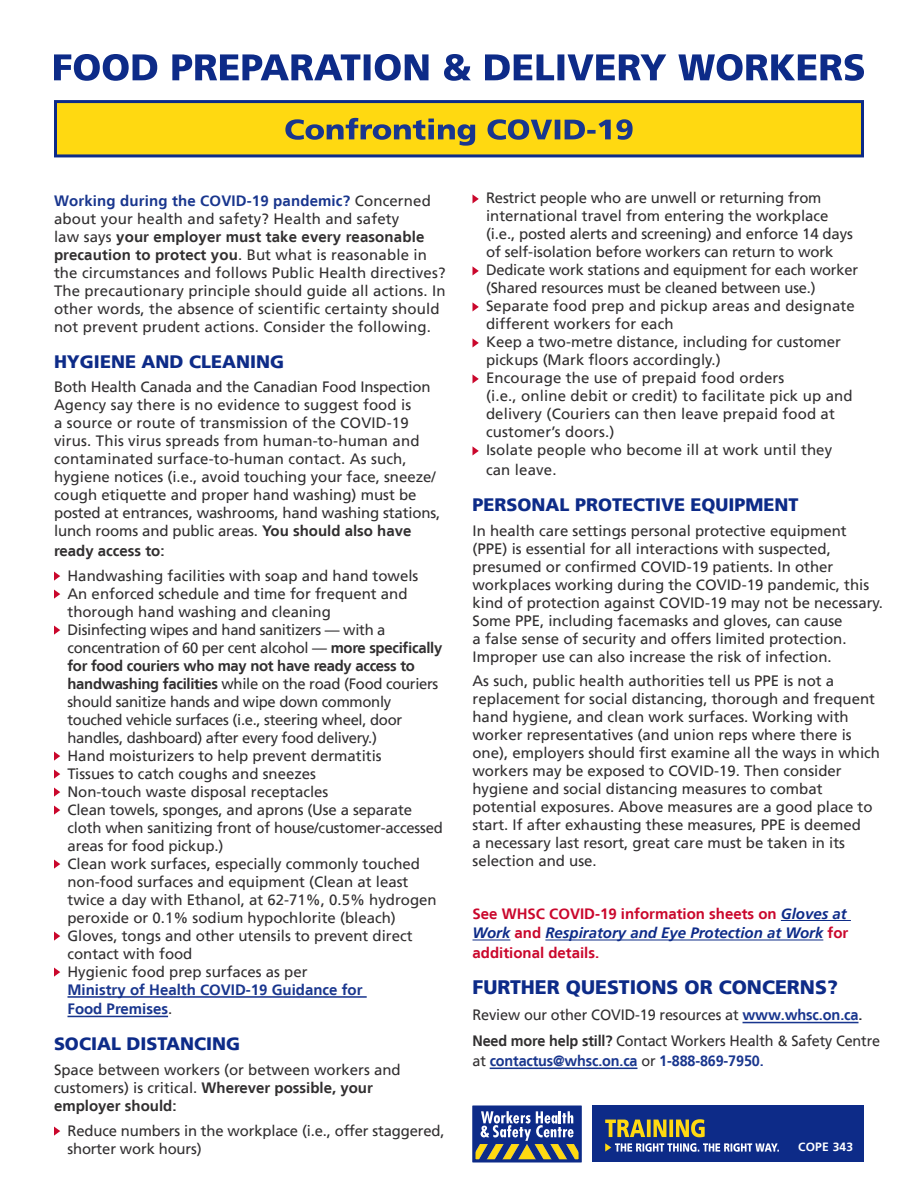
<style>
.page{position:relative;width:918px;height:1188px;background:#fff}
.page>*{position:absolute;margin:0;border:0;box-sizing:border-box;transform-origin:0 0}
.t1{font:900 19.5px "Frutiger LT";color:#0d2b88}
.t2{font:900 18px "Frutiger LT";color:#0d2b88}
.t3{font:15px/18px "Frutiger LT";color:#312f30}
.t4{font:15px/18px "Frutiger LT";letter-spacing:-.02em;color:#312f30}
.t5{font:700 15px/19.5px "Frutiger LT";color:#ca072c;text-align:justify}
.t6{font:15px/19.5px "Frutiger LT";color:#312f30;scale:.96 1}
.t7{font:700 15px/18px "Frutiger LT";color:#19368e}
.t8{font:700 15px "Frutiger LT";color:#312f30}
.t9{font:700 12px "Frutiger LT";letter-spacing:.02em;color:#fff}
.s1{font-weight:700;color:#19368e}
.s2{font-weight:700}
.s3{font-weight:400;color:#312f30}
.s4{font-style:italic;color:#0d2b88}
</style>
<div class="page">
<div style="left:54px;top:100px;width:810px;height:57px;background:#ffd911;border:3px solid #0d2b88"></div>
<svg style="left:285px;top:118px;width:348px;height:28px"></svg>
<svg style="left:54px;top:54px;width:810px;height:27px"></svg>
<div style="left:592px;top:1106px;width:272px;height:56px;background:#0d2b88"></div>
<svg style="left:476px;top:1110px;width:102px;height:48px;background:#62708f"></svg>
<div style="left:472px;top:1106px;width:110px;height:56px;border:3px solid #0d2b88"></div>
<svg style="left:605px;top:1119px;width:100px;height:18px"></svg>
<svg style="left:605px;top:1143px;width:174px;height:9px"></svg>
<hr style="left:68px;top:996px;width:299px;height:2px;background:#19368e">
<hr style="left:68px;top:1016px;width:100px;height:1px;background:#19368e">
<svg style="left:54px;top:572px;width:6px;height:9px"></svg>
<svg style="left:54px;top:590px;width:6px;height:9px"></svg>
<svg style="left:54px;top:626px;width:6px;height:9px"></svg>
<svg style="left:54px;top:752px;width:6px;height:9px"></svg>
<svg style="left:54px;top:770px;width:6px;height:9px"></svg>
<svg style="left:54px;top:788px;width:6px;height:9px"></svg>
<svg style="left:54px;top:806px;width:6px;height:9px"></svg>
<svg style="left:54px;top:860px;width:6px;height:9px"></svg>
<svg style="left:54px;top:932px;width:6px;height:9px"></svg>
<svg style="left:54px;top:968px;width:6px;height:9px"></svg>
<svg style="left:54px;top:1127px;width:6px;height:9px"></svg>
<hr style="left:781px;top:920px;width:70px;height:1px;background:#0d2b88">
<hr style="left:472px;top:940px;width:38px;height:1px;background:#0d2b88">
<hr style="left:545px;top:940px;width:278px;height:1px;background:#0d2b88">
<hr style="left:743px;top:1022px;width:116px;height:1px;background:#19368e">
<hr style="left:490px;top:1068px;width:147px;height:1px;background:#19368e">
<svg style="left:472px;top:194px;width:7px;height:9px"></svg>
<svg style="left:472px;top:266px;width:7px;height:9px"></svg>
<svg style="left:472px;top:302px;width:7px;height:9px"></svg>
<svg style="left:472px;top:338px;width:7px;height:9px"></svg>
<svg style="left:472px;top:374px;width:7px;height:9px"></svg>
<svg style="left:472px;top:446px;width:7px;height:9px"></svg>
<p class="t3" style="left:54px;top:192px;width:393px"><span class="s1">Working during the COVID-19 pandemic?</span> Concerned about your health and safety? Health and safety<br>law says <span class="s2">your employer must take every reasonable precaution to protect you</span>. But what is reasonable in the circumstances and follows Public Health directives?<br>The precautionary principle should guide all actions. In other words, the absence of scientific certainty should not prevent prudent actions. Consider the following.</p>
<p class="t2" style="left:54px;top:350px;width:232px">HYGIENE AND CLEANING</p>
<p class="t3" style="left:54px;top:378px;width:388px">Both Health Canada and the Canadian Food Inspection Agency say there is no evidence to suggest food is<br>a source or route of transmission of the COVID-19 virus. This virus spreads from human-to-human and contaminated surface-to-human contact. As such, hygiene notices (i.e., avoid touching your face, sneeze/ cough etiquette and proper hand washing) must be posted at entrances, washrooms, hand washing stations, lunch rooms and public areas. <span class="s2">You should also have</span></p>
<p class="t8" style="left:54px;top:542px;width:112px">ready access to:</p>
<p class="t3" style="left:68px;top:567px;width:352px">Handwashing facilities with soap and hand towels</p>
<p class="t3" style="left:68px;top:585px;width:342px">An enforced schedule and time for frequent and thorough hand washing and cleaning</p>
<p class="t4" style="left:68px;top:621px;width:376px">Disinfecting wipes and hand sanitizers — with a concentration of 60 per cent alcohol — <span class="s2">more specifically for food couriers who may not have ready access to handwashing facilities</span> while on the road (Food couriers should sanitize hands and wipe down commonly touched vehicle surfaces (i.e., steering wheel, door handles, dashboard) after every food delivery.)</p>
<p class="t3" style="left:68px;top:747px;width:316px">Hand moisturizers to help prevent dermatitis</p>
<p class="t3" style="left:68px;top:765px;width:250px">Tissues to catch coughs and sneezes</p>
<p class="t3" style="left:68px;top:783px;width:262px">Non-touch waste disposal receptacles</p>
<p class="t3" style="left:68px;top:801px;width:377px">Clean towels, sponges, and aprons (Use a separate cloth when sanitizing front of house/customer-accessed areas for food pickup.)</p>
<p class="t3" style="left:68px;top:855px;width:371px">Clean work surfaces, especially commonly touched non-food surfaces and equipment (Clean at least twice a day with Ethanol, at 62-71%, 0.5% hydrogen peroxide or 0.1% sodium hypochlorite (bleach)</p>
<p class="t3" style="left:68px;top:927px;width:347px">Gloves, tongs and other utensils to prevent direct contact with food</p>
<p class="t7" style="left:68px;top:963px;width:297px"><span class="s3">Hygienic food prep surfaces as per<br></span>Ministry of Health COVID-19 Guidance for</p>
<p class="t7" style="left:68px;top:1000px;width:106px">Food Premises<span class="s3">.</span></p>
<p class="t2" style="left:54px;top:1033px;width:188px">SOCIAL DISTANCING</p>
<p class="t3" style="left:54px;top:1061px;width:348px">Space between workers (or between workers and customers) is critical. <span class="s2">Wherever possible, your employer should:</span></p>
<p class="t3" style="left:68px;top:1122px;width:379px">Reduce numbers in the workplace (i.e., offer staggered, shorter work hours)</p>
<p class="t3" style="left:486px;top:189px;width:369px">Restrict people who are unwell or returning from international travel from entering the workplace (i.e., posted alerts and screening) and enforce 14 days of self-isolation before workers can return to work</p>
<p class="t3" style="left:486px;top:261px;width:374px">Dedicate work stations and equipment for each worker (Shared resources must be cleaned between use.)</p>
<p class="t3" style="left:486px;top:297px;width:370px">Separate food prep and pickup areas and designate different workers for each</p>
<p class="t3" style="left:486px;top:333px;width:357px">Keep a two-metre distance, including for customer pickups (Mark floors accordingly.)</p>
<p class="t3" style="left:486px;top:369px;width:368px">Encourage the use of prepaid food orders<br>(i.e., online debit or credit) to facilitate pick up and delivery (Couriers can then leave prepaid food at customer’s doors.)</p>
<p class="t3" style="left:486px;top:441px;width:348px;line-height:19.5px">Isolate people who become ill at work until they can leave.</p>
<p class="t2" style="left:472px;top:494px;width:328px">PERSONAL PROTECTIVE EQUIPMENT</p>
<p class="t3" style="left:472px;top:522px;width:412px">In health care settings personal protective equipment (PPE) is essential for all interactions with suspected, presumed or confirmed COVID-19 patients. In other workplaces working during the COVID-19 pandemic, this kind of protection against COVID-19 may not be necessary.<br>Some PPE, including facemasks and gloves, can cause<br>a false sense of security and offers limited protection.<br>Improper use can also increase the risk of infection.</p>
<p class="t3" style="left:472px;top:672px;width:409px">As such, public health authorities tell us PPE is not a replacement for social distancing, thorough and frequent hand hygiene, and clean work surfaces. Working with worker representatives (and union reps where there is one), employers should first examine all the ways in which workers may be exposed to COVID-19. Then consider hygiene and social distancing measures to combat potential exposures. Above measures are a good place to start. If after exhausting these measures, PPE is deemed<br>a necessary last resort, great care must be taken in its selection and use.</p>
<p class="t5" style="left:472px;top:904px;width:377px">See WHSC COVID-19 information sheets on <span class="s4">Gloves at Work</span> and <span class="s4">Respiratory and Eye Protection at Work</span> for additional details.</p>
<p class="t1" style="left:472px;top:975px;width:367px">FURTHER QUESTIONS OR CONCERNS?</p>
<p class="t3" style="left:472px;top:1006px;width:392px">Review our other COVID-19 resources at <span class="s1">www.whsc.on.ca</span><span class="s2">.</span></p>
<p class="t6" style="left:472px;top:1032px;width:426px"><span class="s2">Need more help still?</span> Contact Workers Health &amp; Safety Centre at <span class="s1">contactus@whsc.on.ca</span> or <span class="s1">1-888-869-7950.</span></p>
<p class="t9" style="left:798px;top:1139px;width:57px">COPE 343</p>
</div>
